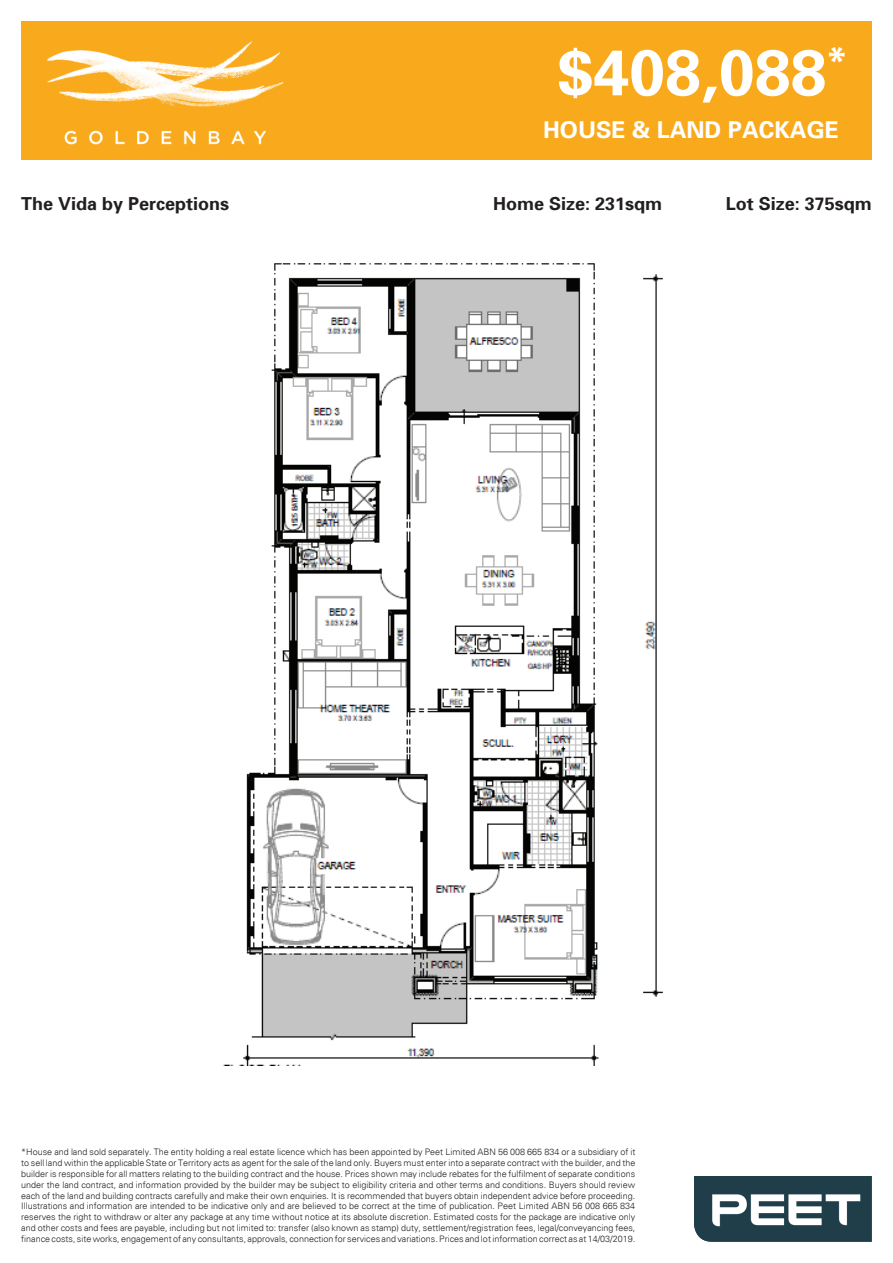
<style>
.page{position:relative;width:893px;height:1263px;background:#fff}
.page>*{position:absolute;margin:0;border:0;box-sizing:border-box;transform-origin:0 0}
.t1{font:700 64.5px "Univers";color:#fff}
.t2{font:700 23.25px "Univers";color:#fff}
.t3{font:700 18px "Univers";color:#231f20}
.t4{font:300 9px/10.8px "Univers";color:#231f20;text-align:justify}
</style>
<div class="page">
<img style="left:223px;top:263px;width:440px;height:803px">
<div style="left:21px;top:21px;width:851px;height:138px;background:#f9a91c"></div>
<img style="left:694px;top:1176px;width:178px;height:66px">
<img style="left:47px;top:41px;width:237px;height:104px">
<h1 class="t1" style="left:557px;top:34px;width:291px">$408,088<sup>*</sup></h1>
<h2 class="t2" style="left:543px;top:116px;width:297px">HOUSE &amp; LAND PACKAGE</h2>
<h3 class="t3" style="left:21px;top:193px;width:210px">The Vida by Perceptions</h3>
<h3 class="t3" style="left:493px;top:193px;width:171px">Home Size: 231sqm</h3>
<h3 class="t3" style="left:726px;top:193px;width:148px">Lot Size: 375sqm</h3>
<p class="t4" style="left:21px;top:1147px;width:616px">*House and land sold separately. The entity holding a real estate licence which has been appointed by Peet Limited ABN 56 008 665 834 or a subsidiary of it to sell land within the applicable State or Territory acts as agent for the sale of the land only. Buyers must enter into a separate contract with the builder, and the builder is responsible for all matters relating to the building contract and the house. Prices shown may include rebates for the fulfilment of separate conditions under the land contract, and information provided by the builder may be subject to eligibility criteria and other terms and conditions. Buyers should review each of the land and building contracts carefully and make their own enquiries. It is recommended that buyers obtain independent advice before proceeding.<br>Illustrations and information are intended to be indicative only and are believed to be correct at the time of publication. Peet Limited ABN 56 008 665 834 reserves the right to withdraw or alter any package at any time without notice at its absolute discretion. Estimated costs for the package are indicative only and other costs and fees are payable, including but not limited to: transfer (also known as stamp) duty, settlement/registration fees, legal/conveyancing fees, finance costs, site works, engagement of any consultants, approvals, connection for services and variations. Prices and lot information correct as at 14/03/2019.</p>
</div>
